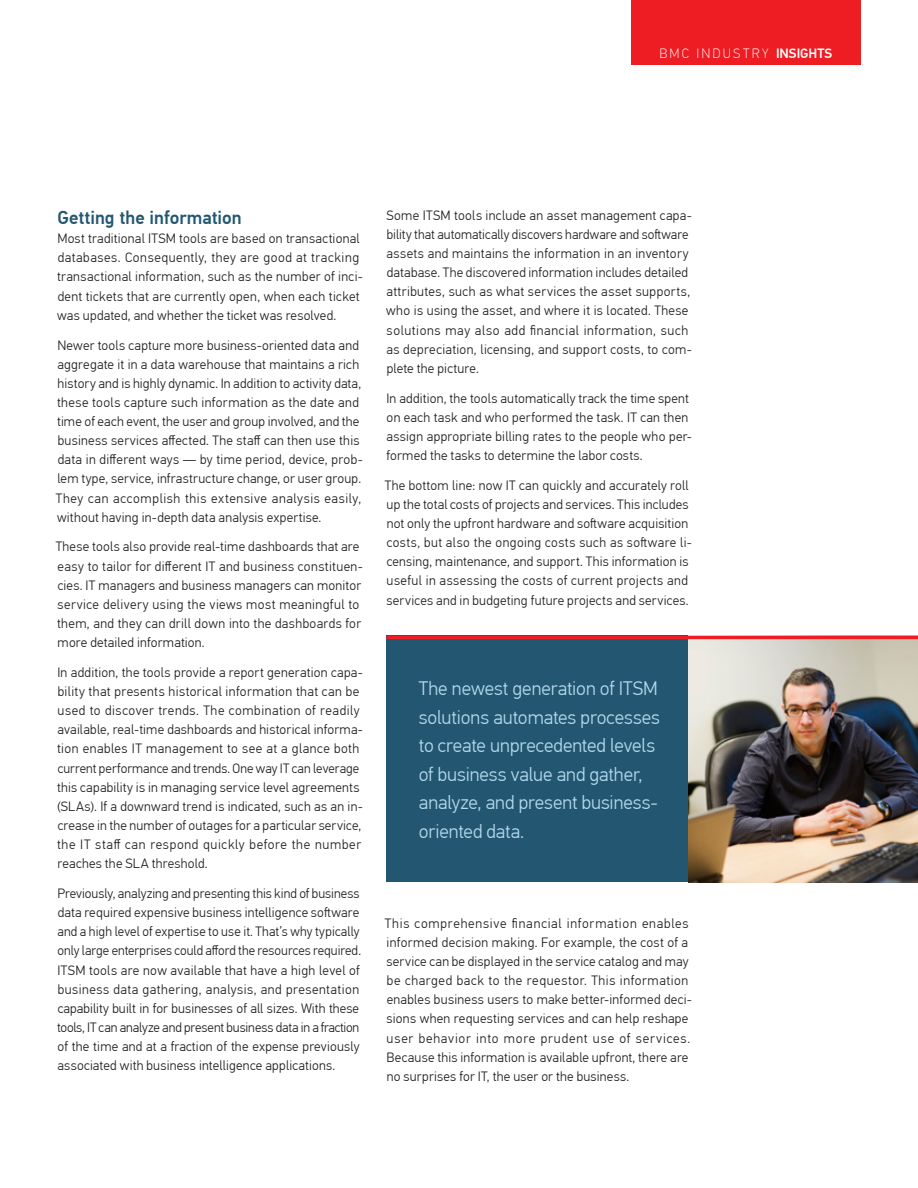
<style>
.page{position:relative;width:918px;height:1188px;background:#fff}
.page>*{position:absolute;margin:0;border:0;box-sizing:border-box;transform-origin:0 0}
.Callout{font:300 19.5px/28.5px "PF Din Text Pro";letter-spacing:-.005em;color:#b2d9ef}
.t1{font:500 18.75px "PF Din Text Pro";color:#235771}
.Body{font:300 13.5px/19.2px "PF Din Text Pro";letter-spacing:.02em;color:#231f20}
.Document_Label{font:100 13.5px "PF Din Text Pro";letter-spacing:.165em;color:#fff}
.s1{font-weight:500}
</style>
<div class="page">
<div style="left:631px;top:0;width:230px;height:65px;background:#ee1d23"></div>
<div style="left:386px;top:636px;width:303px;height:246px;background:#235771"></div>
<img style="left:689px;top:639px;width:229px;height:243px">
<hr style="left:386px;top:636px;width:532px;height:3px;background:#ee1d23">
<p class="Document_Label" style="left:659px;top:46px;width:174px">BMC INDUSTRY <span class="s1">INSIGHTS</span></p>
<p class="t1" style="left:58px;top:206px;width:186px">Getting the information</p>
<p class="Body" style="left:57px;top:229px;width:307px">Most traditional ITSM tools are based on transactional databases. Consequently, they are good at tracking transactional information, such as the number of inci&shy;dent tickets that are currently open, when each ticket was updated, and whether the ticket was resolved.</p>
<p class="Body" style="left:56px;top:335px;width:309px">Newer tools capture more business-oriented data and aggregate it in a data warehouse that maintains a rich history and is highly dynamic. In addition to activity data, these tools capture such information as the date and time of each event, the user and group involved, and the business services affected. The staff can then use this data in different ways — by time period, device, prob&shy;lem type, service, infrastructure change, or user group.<br>They can accomplish this extensive analysis easily, without having in-depth data analysis expertise.</p>
<p class="Body" style="left:56px;top:537px;width:309px">These tools also provide real-time dashboards that are easy to tailor for different IT and business constituen&shy;cies. IT managers and business managers can monitor service delivery using the views most meaningful to them, and they can drill down into the dashboards for more detailed information.</p>
<p class="Body" style="left:57px;top:663px;width:307px">In addition, the tools provide a report generation capa&shy;bility that presents historical information that can be used to discover trends. The combination of readily available, real-time dashboards and historical informa&shy;tion enables IT management to see at a glance both current performance and trends. One way IT can leverage this capability is in managing service level agreements (SLAs). If a downward trend is indicated, such as an in&shy;crease in the number of outages for a particular service, the IT staff can respond quickly before the number reaches the SLA threshold.</p>
<p class="Body" style="left:57px;top:884px;width:305px">Previously, analyzing and presenting this kind of business data required expensive business intelligence software and a high level of expertise to use it. That’s why typically only large enterprises could afford the resources required.<br>ITSM tools are now available that have a high level of business data gathering, analysis, and presentation capability built in for businesses of all sizes. With these tools, IT can analyze and present business data in a fraction of the time and at a fraction of the expense previously associated with business intelligence applications.</p>
<p class="Body" style="left:386px;top:206px;width:307px">Some ITSM tools include an asset management capa&shy;bility that automatically discovers hardware and software assets and maintains the information in an inventory database. The discovered information includes detailed attributes, such as what services the asset supports, who is using the asset, and where it is located. These solutions may also add financial information, such as depreciation, licensing, and support costs, to com&shy;plete the picture.</p>
<p class="Body" style="left:386px;top:389px;width:307px">In addition, the tools automatically track the time spent on each task and who performed the task. IT can then assign appropriate billing rates to the people who per&shy;formed the tasks to determine the labor costs.</p>
<p class="Body" style="left:385px;top:476px;width:309px">The bottom line: now IT can quickly and accurately roll up the total costs of projects and services. This includes not only the upfront hardware and software acquisition costs, but also the ongoing costs such as software li&shy;censing, maintenance, and support. This information is useful in assessing the costs of current projects and services and in budgeting future projects and services.</p>
<p class="Callout" style="left:419px;top:674px;width:243px">The newest generation of ITSM solutions automates processes to create unprecedented levels of business value and gather, analyze, and present business&shy;oriented data.</p>
<p class="Body" style="left:385px;top:914px;width:309px">This comprehensive financial information enables informed decision making. For example, the cost of a service can be displayed in the service catalog and may be charged back to the requestor. This information enables business users to make better-informed deci&shy;sions when requesting services and can help reshape user behavior into more prudent use of services.<br>Because this information is available upfront, there are no surprises for IT, the user or the business.</p>
</div>
